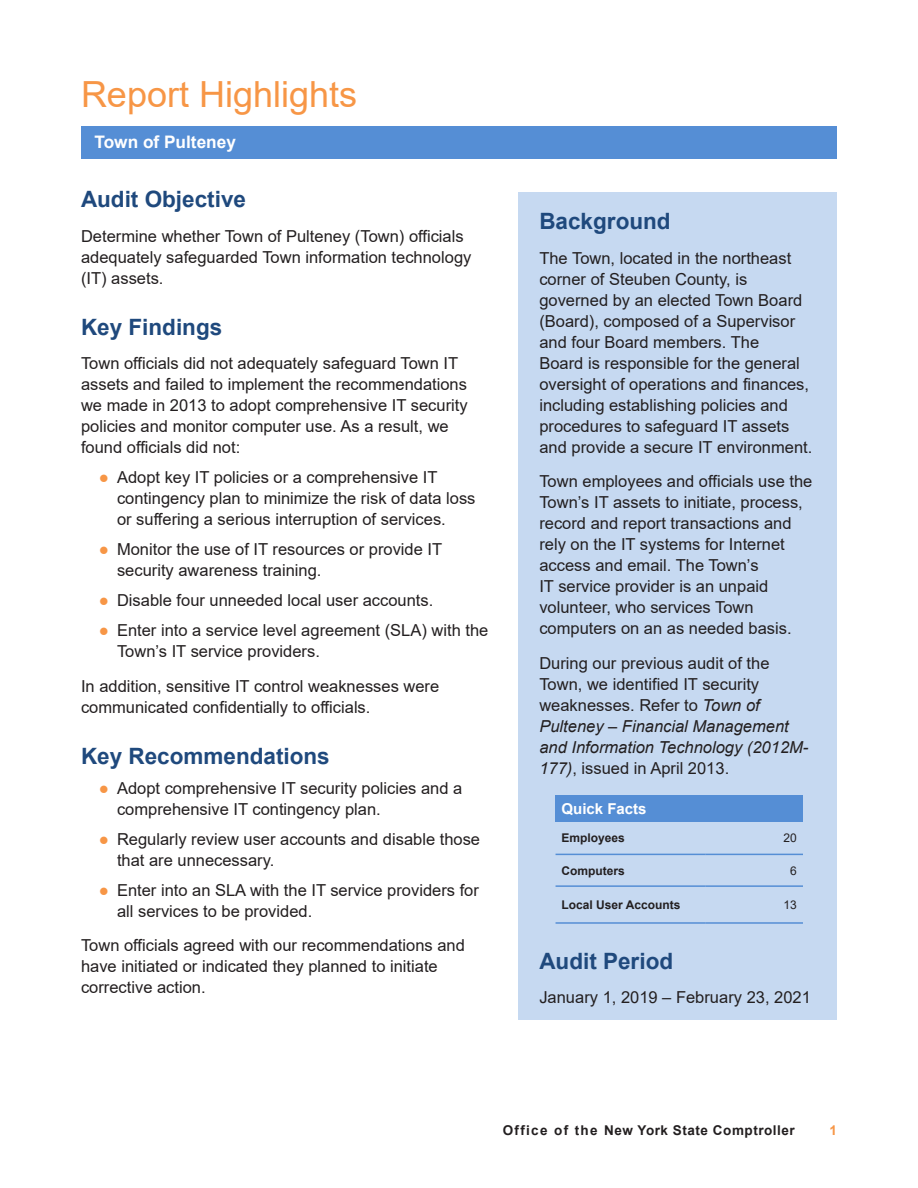
<style>
.page{position:relative;width:918px;height:1188px;background:#fff}
.page>*{position:absolute;margin:0;border:0;box-sizing:border-box;transform-origin:0 0}
.Section_Heads{font:36px "Arial";color:#f79646}
._2_Subheads{font:700 22.5px "Arial";color:#1f497d}
.t1{font:700 17.25px "Arial";color:#fff}
.Body_Text{font:16.5px/21px "Arial";color:#231f20}
.Footnotes{font:700 15px "Arial";color:#fff}
.t2{font:700 13.5px "Arial";letter-spacing:.04em;color:#231f20}
.t3{font:700 13.5px "Arial";color:#f79646}
.Footnotes-2{font:700 12px "Arial";color:#231f20}
.Footnotes-3{font:12px "Arial";color:#231f20}
.s1{color:#f79646}
.s2{font-style:italic}
</style>
<div class="page">
<hr style="left:81px;top:126px;width:756px;height:3px;background:#558ed5">
<div style="left:518px;top:192px;width:319px;height:828px;background:#c6d9f1"></div>
<div style="left:81px;top:128px;width:756px;height:31px;background:#558ed5"></div>
<div style="left:556px;top:795px;width:247px;height:27px;background:#558ed5"></div>
<hr style="left:556px;top:854px;width:150px;height:1px;background:#558ed5">
<hr style="left:706px;top:854px;width:97px;height:1px;background:#558ed5">
<hr style="left:556px;top:885px;width:150px;height:2px;background:#558ed5">
<hr style="left:706px;top:885px;width:97px;height:2px;background:#558ed5">
<hr style="left:556px;top:922px;width:150px;height:2px;background:#558ed5">
<hr style="left:706px;top:922px;width:97px;height:2px;background:#558ed5">
<p class="Section_Heads" style="left:81px;top:70px;width:278px">Report Highlights</p>
<p class="t1" style="left:94px;top:129px;width:143px">Town of Pulteney</p>
<p class="_2_Subheads" style="left:81px;top:184px;width:167px">Audit Objective</p>
<p class="Body_Text" style="left:81px;top:226px;width:392px">Determine whether Town of Pulteney (Town) officials adequately safeguarded Town information technology (IT) assets.</p>
<p class="_2_Subheads" style="left:81px;top:311px;width:143px">Key Findings</p>
<p class="Body_Text" style="left:81px;top:353px;width:388px">Town officials did not adequately safeguard Town IT assets and failed to implement the recommendations we made in 2013 to adopt comprehensive IT security policies and monitor computer use. As a result, we found officials did not:</p>
<p class="Body_Text" style="left:117px;top:467px;width:360px;text-indent:-18px"><span class="s1">●</span> Adopt key IT policies or a comprehensive IT contingency plan to minimize the risk of data loss or suffering a serious interruption of services.</p>
<p class="Body_Text" style="left:117px;top:539px;width:327px;text-indent:-18px"><span class="s1">●</span> Monitor the use of IT resources or provide IT security awareness training.</p>
<p class="Body_Text" style="left:99px;top:590px;width:333px"><span class="s1">●</span> Disable four unneeded local user accounts.</p>
<p class="Body_Text" style="left:117px;top:620px;width:373px;text-indent:-18px"><span class="s1">●</span> Enter into a service level agreement (SLA) with the<br>Town’s IT service providers.</p>
<p class="Body_Text" style="left:81px;top:676px;width:360px">In addition, sensitive IT control weaknesses were communicated confidentially to officials.</p>
<p class="_2_Subheads" style="left:81px;top:740px;width:250px">Key Recommendations</p>
<p class="Body_Text" style="left:117px;top:778px;width:347px;text-indent:-18px"><span class="s1">●</span> Adopt comprehensive IT security policies and a comprehensive IT contingency plan.</p>
<p class="Body_Text" style="left:117px;top:829px;width:365px;text-indent:-18px"><span class="s1">●</span> Regularly review user accounts and disable those that are unnecessary.</p>
<p class="Body_Text" style="left:117px;top:880px;width:363px;text-indent:-18px"><span class="s1">●</span> Enter into an SLA with the IT service providers for all services to be provided.</p>
<p class="Body_Text" style="left:81px;top:935px;width:385px">Town officials agreed with our recommendations and have initiated or indicated they planned to initiate corrective action.</p>
<p class="_2_Subheads" style="left:539px;top:206px;width:133px">Background</p>
<p class="Body_Text" style="left:539px;top:247px;width:275px">The Town, located in the northeast corner of Steuben County, is governed by an elected Town Board (Board), composed of a Supervisor and four Board members. The<br>Board is responsible for the general oversight of operations and finances, including establishing policies and procedures to safeguard IT assets and provide a secure IT environment.</p>
<p class="Body_Text" style="left:539px;top:471px;width:275px">Town employees and officials use the Town’s IT assets to initiate, process, record and report transactions and rely on the IT systems for Internet access and email. The Town’s<br>IT service provider is an unpaid volunteer, who services Town computers on an as needed basis.</p>
<p class="Body_Text" style="left:539px;top:652px;width:271px">During our previous audit of the<br>Town, we identified IT security weaknesses. Refer to <span class="s2">Town of<br>Pulteney – Financial Management and Information Technology (2012M-<br>177)</span>, issued in April 2013.</p>
<p class="Footnotes" style="left:562px;top:798px;width:87px">Quick Facts</p>
<p class="Footnotes-2" style="left:562px;top:830px;width:65px">Employees</p>
<p class="Footnotes-3" style="left:784px;top:830px;width:15px">20</p>
<p class="Footnotes-2" style="left:562px;top:862px;width:65px">Computers</p>
<p class="Footnotes-3" style="left:790px;top:862px;width:8px">6</p>
<p class="Footnotes-2" style="left:562px;top:896px;width:120px">Local User Accounts</p>
<p class="Footnotes-3" style="left:784px;top:896px;width:15px">13</p>
<p class="_2_Subheads" style="left:539px;top:945px;width:135px">Audit Period</p>
<p class="Body_Text" style="left:539px;top:987px;width:273px">January 1, 2019 – February 23, 2021</p>
<p class="t2" style="left:503px;top:1121px;width:294px">Office of the New York State Comptroller</p>
<p class="t3" style="left:829px;top:1121px;width:9px">1</p>
</div>
